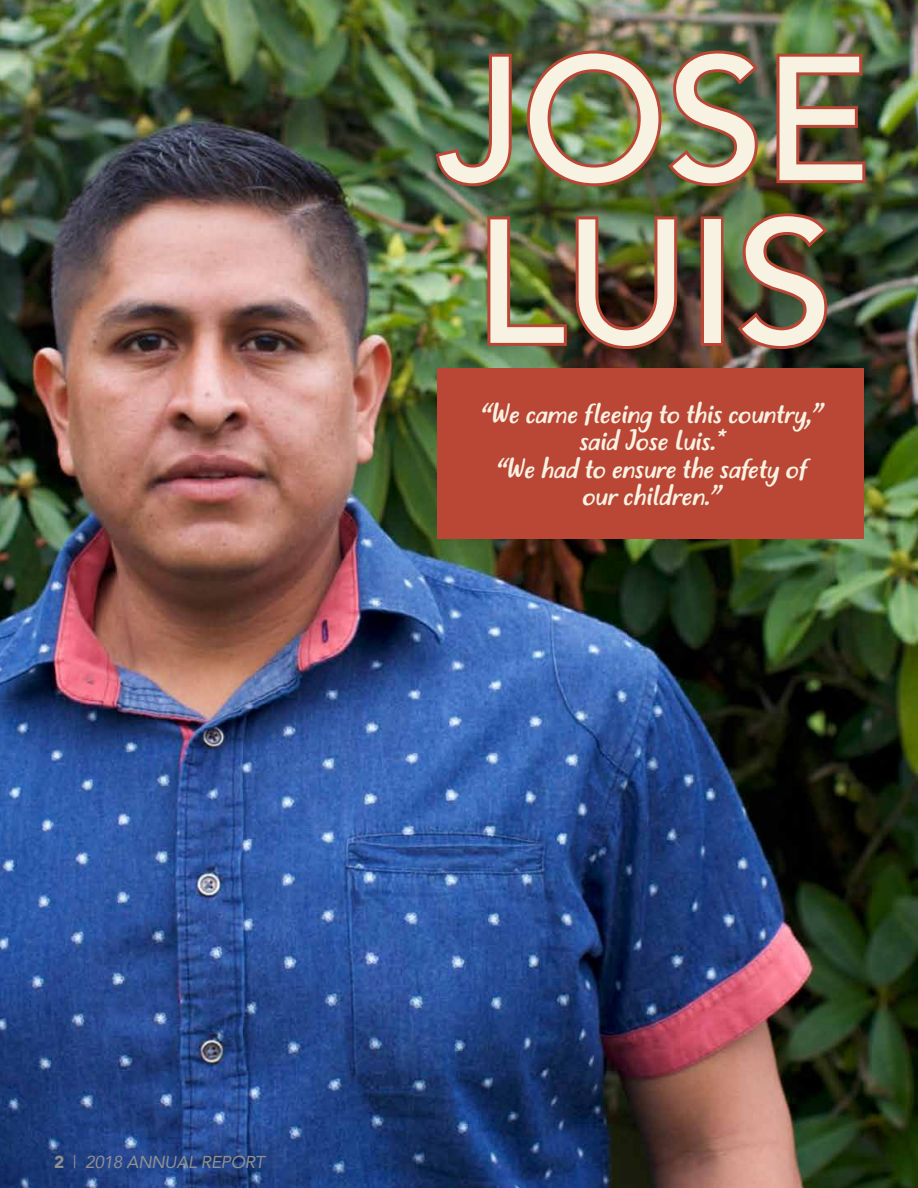
<style>
.page{position:relative;width:918px;height:1188px;background:#fff}
.page>*{position:absolute;margin:0;border:0;box-sizing:border-box;transform-origin:0 0}
.t1{font:500 174.3px/162.8px "Avenir";color:#f8f2e3}
.t2{font:italic 27px/27.6px "Justtellmewhat";letter-spacing:-.02em;color:#f8f2e3;text-align:center}
.t3{font:italic 17.25px "Avenir";letter-spacing:-.02em;color:#8e9092}
.s1{font-weight:900;font-style:normal}
.s2{font-style:normal}
</style>
<div class="page">
<img style="left:0;top:0;width:918px;height:1188px">
<img style="left:432px;top:51px;width:84px;height:138px">
<img style="left:524px;top:47px;width:238px;height:143px">
<img style="left:774px;top:51px;width:94px;height:135px">
<img style="left:484px;top:213px;width:197px;height:140px">
<div style="left:701px;top:216px;width:22px;height:130px;border:6px solid #ba4635"></div>
<img style="left:734px;top:210px;width:97px;height:142px">
<div style="left:437px;top:368px;width:427px;height:170px;background:#ba4635"></div>
<h1 class="t1" style="left:438px;top:29px;width:434px">JOSE<br>LUIS</h1>
<p class="t2" style="left:479px;top:401px;width:344px">“We came fleeing to this country,” said Jose Luis.*<br>“We had to ensure the safety of our children.”</p>
<p class="t3" style="left:54px;top:1151px;width:212px"><span class="s1">2</span> <span class="s2">|</span> 2018 ANNUAL REPORT</p>
</div>
